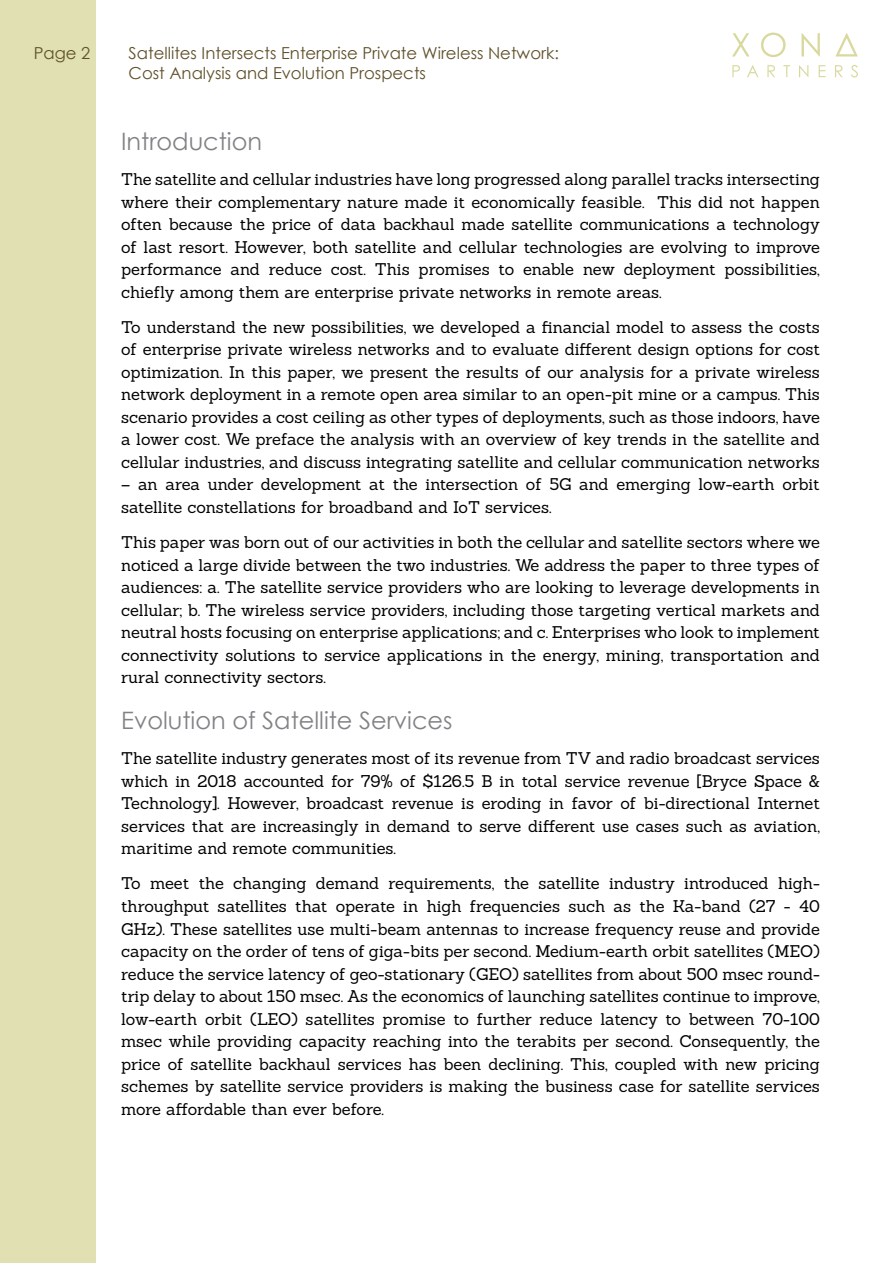
<style>
.page{position:relative;width:893px;height:1263px;background:#fff}
.page>*{position:absolute;margin:0;border:0;box-sizing:border-box;transform-origin:0 0}
.t1{font:24px "Century Gothic";color:#808285}
.t2{font:16.5px/22.5px "Sanchez";letter-spacing:-.005em;color:#000;text-align:justify}
.t3{font:16.5px/19.8px "Century Gothic";color:#60502a}
</style>
<div class="page">
<div style="left:0;top:0;width:96px;height:1263px;background:#e0e0b2"></div>
<svg style="left:732px;top:65px;width:8px;height:12px"></svg>
<svg style="left:747px;top:65px;width:11px;height:12px"></svg>
<svg style="left:767px;top:65px;width:8px;height:12px"></svg>
<svg style="left:783px;top:65px;width:7px;height:12px"></svg>
<svg style="left:799px;top:65px;width:9px;height:12px"></svg>
<svg style="left:819px;top:65px;width:6px;height:12px"></svg>
<svg style="left:835px;top:65px;width:8px;height:12px"></svg>
<svg style="left:851px;top:65px;width:7px;height:13px"></svg>
<svg style="left:732px;top:33px;width:17px;height:23px"></svg>
<svg style="left:761px;top:33px;width:25px;height:24px"></svg>
<svg style="left:801px;top:33px;width:19px;height:23px"></svg>
<svg style="left:835px;top:33px;width:23px;height:23px"></svg>
<p class="t3" style="left:34px;top:43px;width:58px">Page 2</p>
<p class="t3" style="left:129px;top:43px;width:432px">Satellites Intersects Enterprise Private Wireless Network:<br>Cost Analysis and Evolution Prospects</p>
<h1 class="t1" style="left:121px;top:127px;width:142px">Introduction</h1>
<p class="t2" style="left:121px;top:168px;width:700px">The satellite and cellular industries have long progressed along parallel tracks intersecting where their complementary nature made it economically feasible. This did not happen often because the price of data backhaul made satellite communications a technology of last resort. However, both satellite and cellular technologies are evolving to improve performance and reduce cost. This promises to enable new deployment possibilities, chiefly among them are enterprise private networks in remote areas.</p>
<p class="t2" style="left:121px;top:316px;width:700px">To understand the new possibilities, we developed a financial model to assess the costs of enterprise private wireless networks and to evaluate different design options for cost optimization. In this paper, we present the results of our analysis for a private wireless network deployment in a remote open area similar to an open-pit mine or a campus. This scenario provides a cost ceiling as other types of deployments, such as those indoors, have a lower cost. We preface the analysis with an overview of key trends in the satellite and cellular industries, and discuss integrating satellite and cellular communication networks</p>
<p class="t2" style="left:121px;top:473px;width:700px">– an area under development at the intersection of 5G and emerging low-earth orbit satellite constellations for broadband and IoT services.</p>
<p class="t2" style="left:121px;top:531px;width:700px">This paper was born out of our activities in both the cellular and satellite sectors where we noticed a large divide between the two industries. We address the paper to three types of audiences: a. The satellite service providers who are looking to leverage developments in cellular; b. The wireless service providers, including those targeting vertical markets and neutral hosts focusing on enterprise applications; and c. Enterprises who look to implement connectivity solutions to service applications in the energy, mining, transportation and rural connectivity sectors.</p>
<h1 class="t1" style="left:121px;top:706px;width:333px">Evolution of Satellite Services</h1>
<p class="t2" style="left:121px;top:747px;width:700px">The satellite industry generates most of its revenue from TV and radio broadcast services which in 2018 accounted for 79% of $126.5 B in total service revenue [Bryce Space &amp; Technology]. However, broadcast revenue is eroding in favor of bi-directional Internet services that are increasingly in demand to serve different use cases such as aviation, maritime and remote communities.</p>
<p class="t2" style="left:121px;top:872px;width:700px">To meet the changing demand requirements, the satellite industry introduced high&shy;throughput satellites that operate in high frequencies such as the Ka-band (27 - 40<br>GHz). These satellites use multi-beam antennas to increase frequency reuse and provide capacity on the order of tens of giga-bits per second. Medium-earth orbit satellites (MEO) reduce the service latency of geo-stationary (GEO) satellites from about 500 msec round&shy;trip delay to about 150 msec. As the economics of launching satellites continue to improve, low-earth orbit (LEO) satellites promise to further reduce latency to between 70-100 msec while providing capacity reaching into the terabits per second. Consequently, the price of satellite backhaul services has been declining. This, coupled with new pricing schemes by satellite service providers is making the business case for satellite services more affordable than ever before.</p>
</div>
